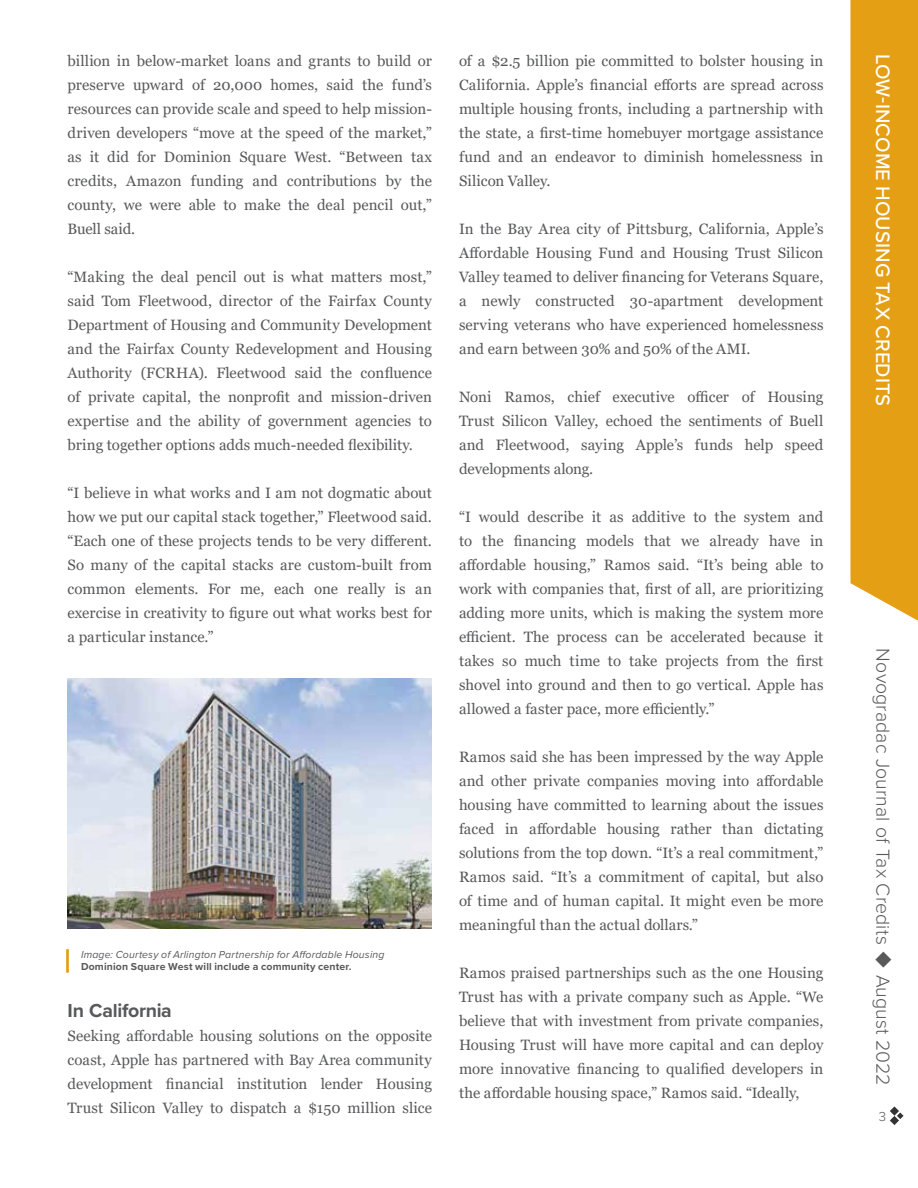
<style>
.page{position:relative;width:918px;height:1188px;background:#fff}
.page>*{position:absolute;margin:0;border:0;box-sizing:border-box;transform-origin:0 0}
.t1{font:500 20.25px "Proxima Nova";letter-spacing:.005em;color:#fff}
.t2{font:300 19.5px "Proxima Nova";letter-spacing:.005em;color:#58595b}
.t3{font:700 19.5px "Proxima Nova";letter-spacing:-.015em;color:#58595b}
.t4{font:15px/24px "Georgia";color:#58595b;text-align:justify}
.t5{font:300 13.5px "Proxima Nova";color:#58595b}
.t6{font:italic 10.5px "Proxima Nova";letter-spacing:.015em;color:#58595b}
.t7{font:700 10.5px "Proxima Nova";letter-spacing:.015em;color:#58595b}
</style>
<div class="page">
<svg style="left:890px;top:1106px;width:14px;height:19px"></svg>
<div style="left:850px;top:0;width:68px;height:621px;background:#e49f15"></div>
<img style="left:68px;top:679px;width:364px;height:249px">
<hr style="left:66px;top:949px;width:3px;height:23px;background:#e49f15">
<p class="t4" style="left:68px;top:49px;width:366px">billion in below-market loans and grants to build or preserve upward of 20,000 homes, said the fund’s resources can provide scale and speed to help mission&shy;driven developers “move at the speed of the market,” as it did for Dominion Square West. “Between tax credits, Amazon funding and contributions by the county, we were able to make the deal pencil out,” Buell said.</p>
<p class="t4" style="left:68px;top:265px;width:366px">“Making the deal pencil out is what matters most,” said Tom Fleetwood, director of the Fairfax County Department of Housing and Community Development and the Fairfax County Redevelopment and Housing Authority (FCRHA). Fleetwood said the confluence of private capital, the nonprofit and mission-driven expertise and the ability of government agencies to bring together options adds much-needed flexibility.</p>
<p class="t4" style="left:68px;top:481px;width:366px">“I believe in what works and I am not dogmatic about how we put our capital stack together,” Fleetwood said. “Each one of these projects tends to be very different.<br>So many of the capital stacks are custom-built from common elements. For me, each one really is an exercise in creativity to figure out what works best for a particular instance.”</p>
<p class="t6" style="left:81px;top:946px;width:305px">Image: Courtesy of Arlington Partnership for Affordable Housing</p>
<p class="t7" style="left:81px;top:959px;width:272px">Dominion Square West will include a community center.</p>
<h2 class="t3" style="left:68px;top:996px;width:106px">In California</h2>
<p class="t4" style="left:68px;top:1024px;width:366px">Seeking affordable housing solutions on the opposite coast, Apple has partnered with Bay Area community development financial institution lender Housing Trust Silicon Valley to dispatch a $150 million slice</p>
<p class="t4" style="left:459px;top:49px;width:366px">of a $2.5 billion pie committed to bolster housing in California. Apple’s financial efforts are spread across multiple housing fronts, including a partnership with the state, a first-time homebuyer mortgage assistance fund and an endeavor to diminish homelessness in Silicon Valley.</p>
<p class="t4" style="left:459px;top:217px;width:366px">In the Bay Area city of Pittsburg, California, Apple’s Affordable Housing Fund and Housing Trust Silicon Valley teamed to deliver financing for Veterans Square, a newly constructed 30-apartment development serving veterans who have experienced homelessness and earn between 30% and 50% of the AMI.</p>
<p class="t4" style="left:459px;top:385px;width:366px">Noni Ramos, chief executive officer of Housing Trust Silicon Valley, echoed the sentiments of Buell and Fleetwood, saying Apple’s funds help speed developments along.</p>
<p class="t4" style="left:459px;top:505px;width:366px">“I would describe it as additive to the system and to the financing models that we already have in affordable housing,” Ramos said. “It’s being able to work with companies that, first of all, are prioritizing adding more units, which is making the system more efficient. The process can be accelerated because it takes so much time to take projects from the first shovel into ground and then to go vertical. Apple has allowed a faster pace, more efficiently.”</p>
<p class="t4" style="left:459px;top:745px;width:366px">Ramos said she has been impressed by the way Apple and other private companies moving into affordable housing have committed to learning about the issues faced in affordable housing rather than dictating solutions from the top down. “It’s a real commitment,” Ramos said. “It’s a commitment of capital, but also of time and of human capital. It might even be more meaningful than the actual dollars.”</p>
<p class="t4" style="left:459px;top:961px;width:366px">Ramos praised partnerships such as the one Housing Trust has with a private company such as Apple. “We believe that with investment from private companies, Housing Trust will have more capital and can deploy more innovative financing to qualified developers in the affordable housing space,” Ramos said. “Ideally,</p>
<h1 class="t1" style="left:898px;top:54px;width:354px;rotate:90deg">LOW-INCOME HOUSING TAX CREDITS</h1>
<h2 class="t2" style="left:898px;top:648px;width:438px;rotate:90deg">Novogradac Journal of Tax Credits ◆ August 2022</h2>
<p class="t5" style="left:879px;top:1107px;width:9px">3</p>
</div>
